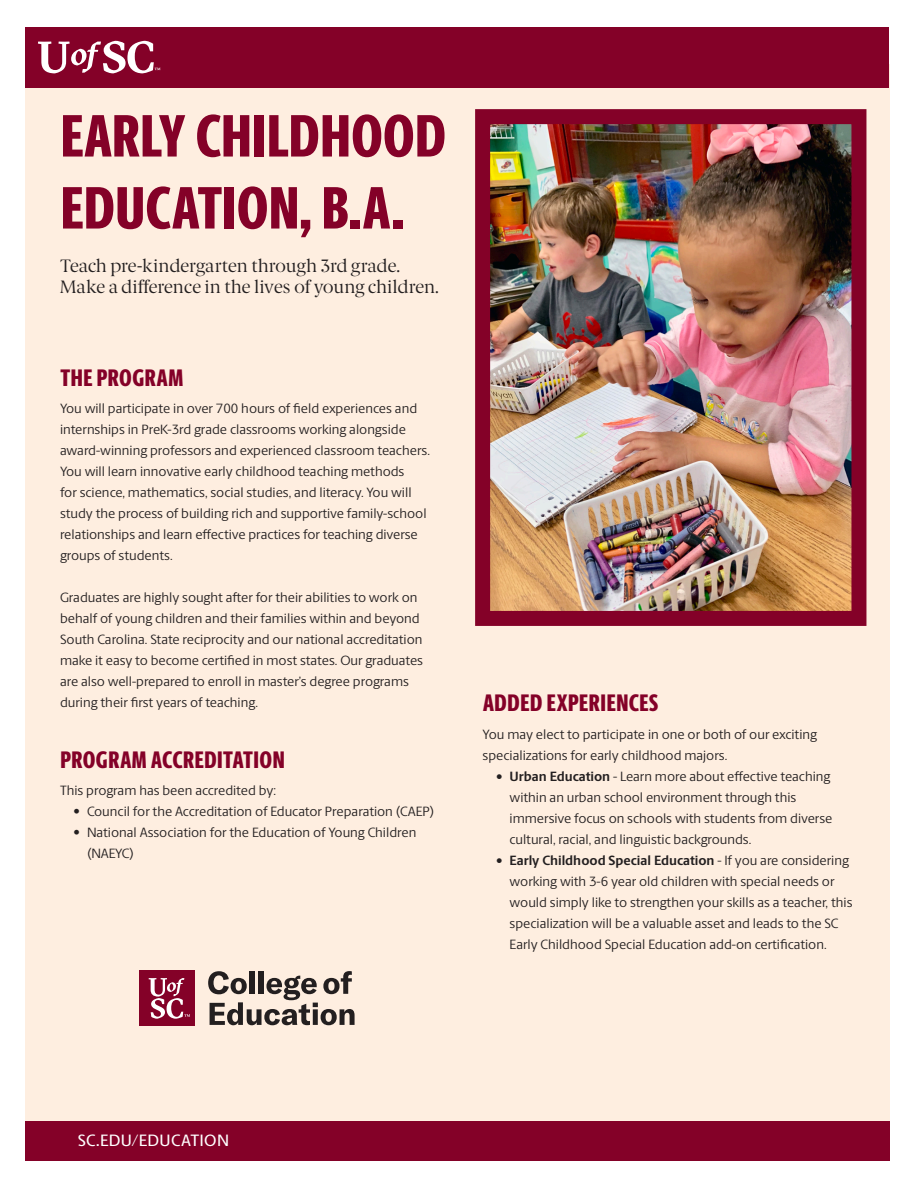
<style>
.page{position:relative;width:918px;height:1188px;background:#fff}
.page>*{position:absolute;margin:0;border:0;box-sizing:border-box;transform-origin:0 0}
.Area_Information{font:800 60px/72px "Berlingske Sans X Cn";letter-spacing:.01em;color:#840128}
.Subhead_2{font:800 24px "Berlingske Sans X Cn";letter-spacing:.02em;color:#840128}
.Area_Information-2{font:18px "Berlingske Serif";letter-spacing:-.01em;color:#231f20}
.Subhead_2-2{font:500 16.5px "Berlingske Sans";letter-spacing:.02em;color:#fff}
.Body_Copy_1_First_Pa{font:13.5px/21px "Berlingske Sans";color:#231f20}
.s1{font-weight:700}
</style>
<div class="page">
<div style="left:25px;top:65px;width:864px;height:1096px;background:#feeee0"></div>
<div style="left:25px;top:1121px;width:864px;height:40px;background:#840128"></div>
<img style="left:491px;top:125px;width:359px;height:485px">
<div style="left:475px;top:109px;width:391px;height:517px;border:15px solid #840128"></div>
<div style="left:139px;top:970px;width:55px;height:56px;background:#840128"></div>
<svg style="left:149px;top:978px;width:41px;height:41px"></svg>
<svg style="left:208px;top:971px;width:147px;height:54px"></svg>
<div style="left:26px;top:27px;width:863px;height:60px;background:#840128"></div>
<svg style="left:38px;top:41px;width:122px;height:32px"></svg>
<p class="Area_Information" style="left:61px;top:99px;width:387px">EARLY CHILDHOOD<br>EDUCATION, B.A.</p>
<p class="Area_Information-2" style="left:60px;top:254px;width:342px">Teach pre-kindergarten through 3rd grade.</p>
<p class="Area_Information-2" style="left:60px;top:275px;width:380px">Make a difference in the lives of young children.</p>
<p class="Subhead_2" style="left:60px;top:359px;width:124px">THE PROGRAM</p>
<p class="Body_Copy_1_First_Pa" style="left:60px;top:398px;width:372px">You will participate in over 700 hours of field experiences and internships in PreK-3rd grade classrooms working alongside award-winning professors and experienced classroom teachers.<br>You will learn innovative early childhood teaching methods<br>for science, mathematics, social studies, and literacy. You will study the process of building rich and supportive family-school relationships and learn effective practices for teaching diverse groups of students.</p>
<p class="Body_Copy_1_First_Pa" style="left:60px;top:587px;width:365px">Graduates are highly sought after for their abilities to work on behalf of young children and their families within and beyond South Carolina. State reciprocity and our national accreditation make it easy to become certified in most states. Our graduates are also well-prepared to enroll in master’s degree programs during their first years of teaching.</p>
<p class="Subhead_2" style="left:60px;top:741px;width:226px">PROGRAM ACCREDITATION</p>
<p class="Body_Copy_1_First_Pa" style="left:60px;top:780px;width:218px">This program has been accredited by:</p>
<p class="Body_Copy_1_First_Pa" style="left:74px;top:801px;width:362px">• Council for the Accreditation of Educator Preparation (CAEP)</p>
<p class="Body_Copy_1_First_Pa" style="left:87px;top:822px;width:331px;text-indent:-14px">• National Association for the Education of Young Children (NAEYC)</p>
<p class="Subhead_2" style="left:483px;top:685px;width:177px">ADDED EXPERIENCES</p>
<p class="Body_Copy_1_First_Pa" style="left:483px;top:723px;width:336px">You may elect to participate in one or both of our exciting specializations for early childhood majors.</p>
<p class="Body_Copy_1_First_Pa" style="left:510px;top:765px;width:324px;text-indent:-14px"><span class="s1">• Urban Education</span> - Learn more about effective teaching within an urban school environment through this immersive focus on schools with students from diverse cultural, racial, and linguistic backgrounds.</p>
<p class="Body_Copy_1_First_Pa" style="left:510px;top:849px;width:344px;text-indent:-14px"><span class="s1">• Early Childhood Special Education</span> - If you are considering working with 3-6 year old children with special needs or would simply like to strengthen your skills as a teacher, this specialization will be a valuable asset and leads to the SC Early Childhood Special Education add-on certification.</p>
<p class="Subhead_2-2" style="left:78px;top:1127px;width:153px">SC.EDU/EDUCATION</p>
</div>
